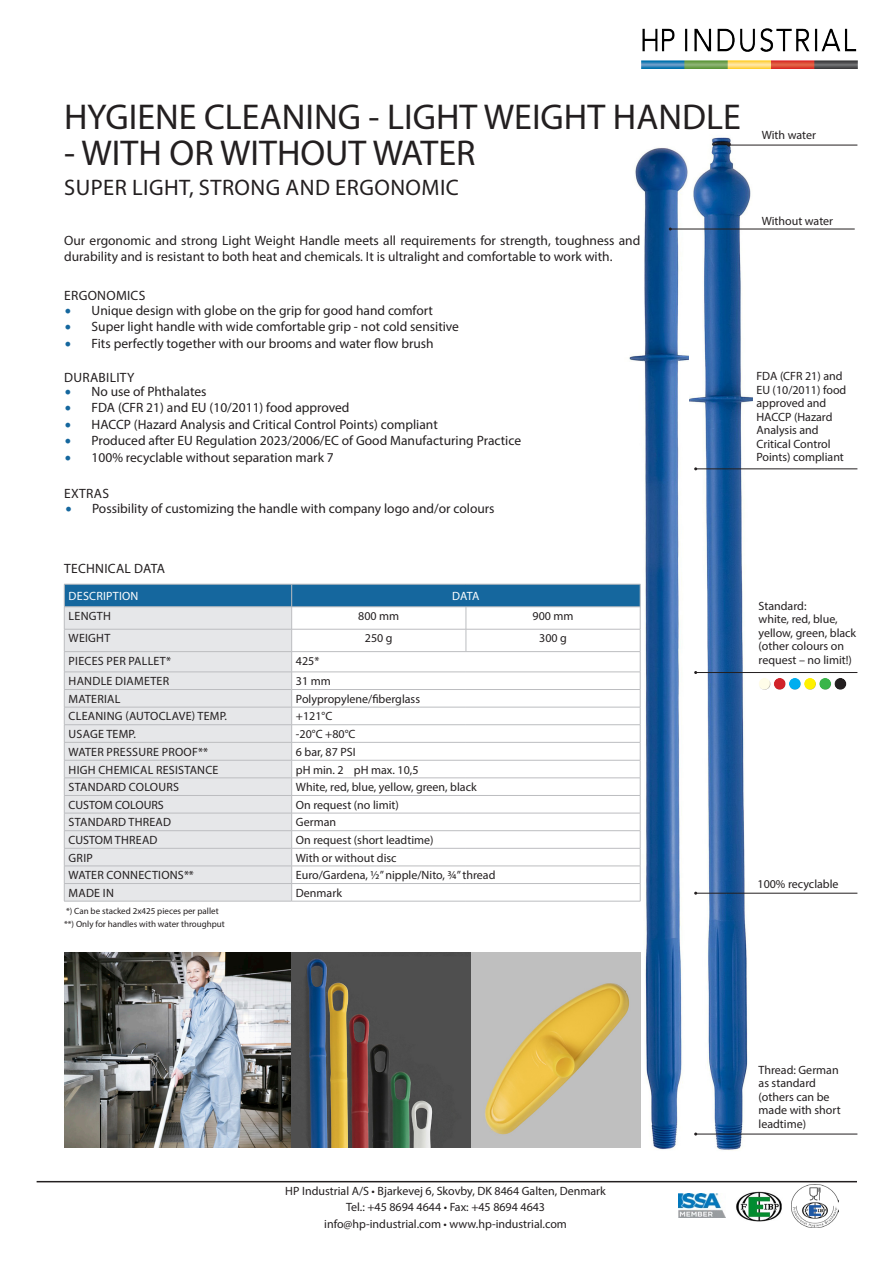
<style>
.page{position:relative;width:893px;height:1263px;background:#fff}
.page>*{position:absolute;margin:0;border:0;box-sizing:border-box;transform-origin:0 0}
.JD_head_2{font:36px "Myriad Pro";color:#231f20}
.JD_head_2-2{font:22.5px "Myriad Pro";letter-spacing:.02em;color:#231f20}
.JD_head_2-3{font:13.5px/16.5px "Myriad Pro";color:#231f20}
.JD_head_2-4{font:13.5px "Myriad Pro";letter-spacing:.02em;color:#231f20}
.JD_head_2-5{font:12px/13.5px "Myriad Pro";color:#231f20}
.JD_head_2-6{font:12px "Myriad Pro";letter-spacing:.02em;color:#231f20}
.Kursivtekst{font:12px/13.5px "Myriad Pro";color:#231f20}
.JD_head_2-7{font:12px "Myriad Pro";letter-spacing:.02em;color:#fff}
.JD_head_2-8{font:9px "Myriad Pro";color:#231f20}
.s1{font-family:"Minion Pro";font-size:18px;color:#15679e}
</style>
<div class="page">
<img style="left:619px;top:147px;width:71px;height:1003px">
<svg style="left:64px;top:584px;width:577px;height:317px"></svg>
<hr style="left:64px;top:901px;width:228px;height:1px;background:#bcbdc0">
<hr style="left:292px;top:901px;width:174px;height:1px;background:#bcbdc0">
<hr style="left:466px;top:901px;width:174px;height:1px;background:#bcbdc0">
<hr style="left:37px;top:1181px;width:820px;height:1px;background:#231f20">
<img style="left:64px;top:952px;width:407px;height:195px">
<svg style="left:471px;top:952px;width:169px;height:195px;fill:#bfbfbf"></svg>
<img style="left:641px;top:28px;width:217px;height:40px">
<img style="left:792px;top:1184px;width:47px;height:43px">
<img style="left:736px;top:1191px;width:46px;height:30px">
<img style="left:678px;top:1194px;width:47px;height:24px">
<img style="left:690px;top:137px;width:62px;height:1014px">
<hr style="left:729px;top:145px;width:128px;height:1px;background:#231f20">
<hr style="left:696px;top:468px;width:161px;height:1px;background:#231f20">
<hr style="left:696px;top:672px;width:161px;height:1px;background:#231f20">
<hr style="left:696px;top:893px;width:161px;height:1px;background:#231f20">
<hr style="left:696px;top:1134px;width:161px;height:1px;background:#231f20">
<div style="left:758px;top:678px;width:13px;height:9px;background:#fff;opacity:.75"></div>
<div style="left:758px;top:680px;width:13px;height:11px;background:#231f20;opacity:.75"></div>
<div style="left:773px;top:678px;width:13px;height:9px;background:#fff;opacity:.75"></div>
<div style="left:773px;top:680px;width:13px;height:11px;background:#231f20;opacity:.75"></div>
<div style="left:788px;top:678px;width:14px;height:9px;background:#fff;opacity:.75"></div>
<div style="left:788px;top:680px;width:14px;height:11px;background:#231f20;opacity:.75"></div>
<div style="left:803px;top:678px;width:14px;height:9px;background:#fff;opacity:.75"></div>
<div style="left:803px;top:680px;width:14px;height:11px;background:#231f20;opacity:.75"></div>
<div style="left:818px;top:678px;width:14px;height:9px;background:#fff;opacity:.75"></div>
<div style="left:818px;top:680px;width:14px;height:11px;background:#231f20;opacity:.75"></div>
<div style="left:834px;top:678px;width:13px;height:9px;background:#fff;opacity:.75"></div>
<div style="left:834px;top:680px;width:13px;height:11px;background:#231f20;opacity:.75"></div>
<hr style="left:670px;top:229px;width:185px;height:1px;background:#231f20">
<p class="JD_head_2" style="left:64px;top:95px;width:678px">HYGIENE CLEANING - LIGHT WEIGHT HANDLE</p>
<p class="JD_head_2" style="left:64px;top:131px;width:413px">- WITH OR WITHOUT WATER</p>
<p class="JD_head_2-2" style="left:64px;top:174px;width:396px">SUPER LIGHT, STRONG AND ERGONOMIC</p>
<p class="JD_head_2-3" style="left:64px;top:232px;width:578px">Our ergonomic and strong Light Weight Handle meets all requirements for strength, toughness and durability and is resistant to both heat and chemicals. It is ultralight and comfortable to work with.</p>
<p class="JD_head_2-4" style="left:64px;top:287px;width:83px">ERGONOMICS</p>
<p class="JD_head_2-3" style="left:65px;top:302px;width:370px"><span class="s1">•</span> Unique design with globe on the grip for good hand comfort</p>
<p class="JD_head_2-3" style="left:65px;top:318px;width:396px"><span class="s1">•</span> Super light handle with wide comfortable grip - not cold sensitive</p>
<p class="JD_head_2-3" style="left:65px;top:335px;width:371px"><span class="s1">•</span> Fits perfectly together with our brooms and water flow brush</p>
<p class="JD_head_2-3" style="left:65px;top:383px;width:143px"><span class="s1">•</span> No use of Phthalates</p>
<p class="JD_head_2-3" style="left:65px;top:399px;width:286px"><span class="s1">•</span> FDA (CFR 21) and EU (10/2011) food approved</p>
<p class="JD_head_2-3" style="left:65px;top:416px;width:375px"><span class="s1">•</span> HACCP (Hazard Analysis and Critical Control Points) compliant</p>
<p class="JD_head_2-3" style="left:65px;top:432px;width:458px"><span class="s1">•</span> Produced after EU Regulation 2023/2006/EC of Good Manufacturing Practice</p>
<p class="JD_head_2-3" style="left:65px;top:449px;width:271px"><span class="s1">•</span> 100% recyclable without separation mark 7</p>
<p class="JD_head_2-4" style="left:64px;top:369px;width:72px">DURABILITY</p>
<p class="JD_head_2-3" style="left:64px;top:484px;width:46px">EXTRAS</p>
<p class="JD_head_2-3" style="left:65px;top:500px;width:431px"><span class="s1">•</span> Possibility of customizing the handle with company logo and/or colours</p>
<p class="JD_head_2-5" style="left:762px;top:128px;width:56px">With water</p>
<p class="JD_head_2-5" style="left:762px;top:214px;width:73px">Without water</p>
<p class="JD_head_2-5" style="left:756px;top:369px;width:91px">FDA (CFR 21) and<br>EU (10/2011) food approved and<br>HACCP (Hazard<br>Analysis and<br>Critical Control<br>Points) compliant</p>
<p class="JD_head_2-4" style="left:64px;top:560px;width:102px">TECHNICAL DATA</p>
<p class="JD_head_2-7" style="left:69px;top:589px;width:71px">DESCRIPTION</p>
<p class="JD_head_2-7" style="left:452px;top:589px;width:29px">DATA</p>
<p class="JD_head_2-5" style="left:69px;top:609px;width:44px">LENGTH</p>
<p class="JD_head_2-5" style="left:358px;top:609px;width:43px">800 mm</p>
<p class="JD_head_2-5" style="left:533px;top:609px;width:43px">900 mm</p>
<p class="JD_head_2-5" style="left:69px;top:631px;width:43px">WEIGHT</p>
<p class="JD_head_2-5" style="left:365px;top:631px;width:29px">250 g</p>
<p class="JD_head_2-5" style="left:539px;top:631px;width:29px">300 g</p>
<p class="JD_head_2-6" style="left:69px;top:653px;width:104px">PIECES PER PALLET*</p>
<p class="JD_head_2-5" style="left:296px;top:654px;width:25px">425*</p>
<p class="JD_head_2-6" style="left:69px;top:674px;width:102px">HANDLE DIAMETER</p>
<p class="JD_head_2-5" style="left:296px;top:674px;width:36px">31 mm</p>
<p class="JD_head_2-6" style="left:69px;top:691px;width:53px">MATERIAL</p>
<p class="JD_head_2-5" style="left:296px;top:692px;width:126px">Polypropylene/fiberglass</p>
<p class="JD_head_2-6" style="left:69px;top:709px;width:160px">CLEANING (AUTOCLAVE) TEMP.</p>
<p class="JD_head_2-5" style="left:296px;top:709px;width:38px">+121°C</p>
<p class="JD_head_2-6" style="left:69px;top:726px;width:69px">USAGE TEMP.</p>
<p class="JD_head_2-5" style="left:296px;top:727px;width:61px">-20°C +80°C</p>
<p class="JD_head_2-6" style="left:69px;top:744px;width:141px">WATER PRESSURE PROOF**</p>
<p class="JD_head_2-5" style="left:296px;top:745px;width:61px">6 bar, 87 PSI</p>
<p class="JD_head_2-6" style="left:69px;top:762px;width:151px">HIGH CHEMICAL RESISTANCE</p>
<p class="JD_head_2-5" style="left:296px;top:762px;width:124px">pH min. 2 pH max. 10,5</p>
<p class="JD_head_2-6" style="left:69px;top:780px;width:112px">STANDARD COLOURS</p>
<p class="JD_head_2-5" style="left:296px;top:780px;width:182px">White, red, blue, yellow, green, black</p>
<p class="JD_head_2-5" style="left:69px;top:798px;width:97px">CUSTOM COLOURS</p>
<p class="JD_head_2-5" style="left:296px;top:798px;width:104px">On request (no limit)</p>
<p class="JD_head_2-6" style="left:69px;top:815px;width:104px">STANDARD THREAD</p>
<p class="JD_head_2-5" style="left:296px;top:815px;width:42px">German</p>
<p class="JD_head_2-5" style="left:69px;top:833px;width:91px">CUSTOM THREAD</p>
<p class="JD_head_2-5" style="left:296px;top:833px;width:139px">On request (short leadtime)</p>
<p class="JD_head_2-5" style="left:69px;top:850px;width:26px">GRIP</p>
<p class="JD_head_2-5" style="left:296px;top:850px;width:102px">With or without disc</p>
<p class="JD_head_2-6" style="left:69px;top:868px;width:127px">WATER CONNECTIONS**</p>
<p class="JD_head_2-5" style="left:296px;top:868px;width:201px">Euro/Gardena, ½” nipple/Nito, ¾” thread</p>
<p class="JD_head_2-5" style="left:69px;top:886px;width:47px">MADE IN</p>
<p class="JD_head_2-5" style="left:296px;top:886px;width:48px">Denmark</p>
<p class="JD_head_2-8" style="left:66px;top:905px;width:154px">*) Can be stacked 2x425 pieces per pallet</p>
<p class="JD_head_2-8" style="left:64px;top:919px;width:162px">**) Only for handles with water throughput</p>
<p class="Kursivtekst" style="left:759px;top:599px;width:49px">Standard:</p>
<p class="Kursivtekst" style="left:759px;top:612px;width:99px">white, red, blue, yellow, green, black (other colours on request – no limit!)</p>
<p class="JD_head_2-5" style="left:757px;top:877px;width:83px">100% recyclable</p>
<p class="JD_head_2-5" style="left:285px;top:1182px;width:322px;line-height:16.5px;text-align:center">HP Industrial A/S • Bjarkevej 6, Skovby, DK 8464 Galten, Denmark<br>Tel.: +45 8694 4644 • Fax: +45 8694 4643<br>info@hp-industrial.com • www.hp-industrial.com</p>
<p class="JD_head_2-5" style="left:759px;top:1062px;width:84px">Thread: German as standard (others can be made with short leadtime)</p>
</div>
